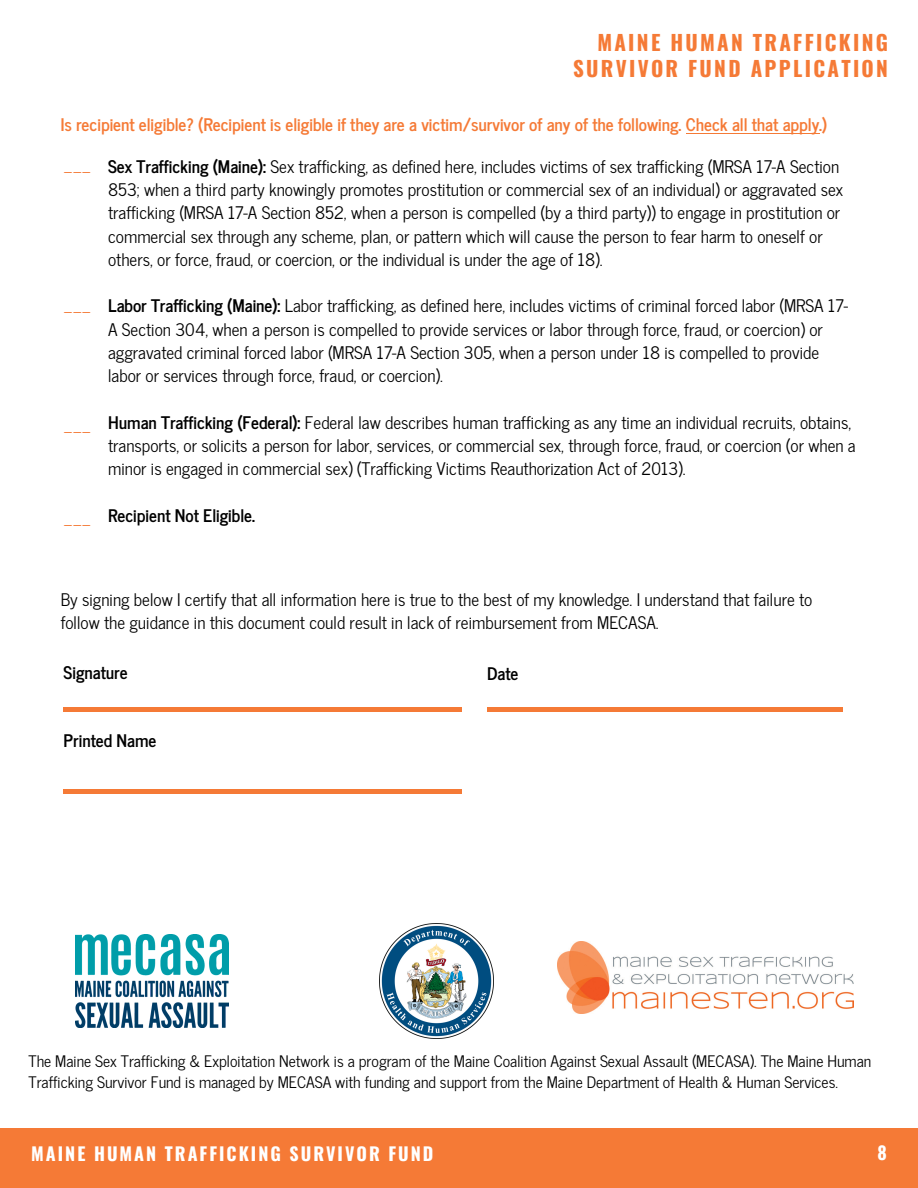
<style>
.page{position:relative;width:918px;height:1188px;background:#fff}
.page>*{position:absolute;margin:0;border:0;box-sizing:border-box;transform-origin:0 0}
.t1{font:700 21px "Oswald";letter-spacing:.11em;color:#f57a36}
.t2{font:700 18px "Oswald";letter-spacing:.11em;color:#fff}
.t3{font:17.25px/23.2px "News Cycle";color:#000}
.t4{font:700 17.25px "News Cycle";color:#f57a36}
.t5{font:700 17.25px "News Cycle";color:#000}
.t6{font:16.95px "News Cycle";color:#f57a36}
.t7{font:15.75px/21.1px "News Cycle";color:#000}
.s1{font-weight:700}
</style>
<div class="page">
<div style="left:0;top:1128px;width:918px;height:60px;background:#f57a36"></div>
<hr style="left:64px;top:707px;width:398px;height:4px;background:#f57a36">
<hr style="left:487px;top:707px;width:355px;height:4px;background:#f57a36">
<hr style="left:64px;top:789px;width:398px;height:4px;background:#f57a36">
<img style="left:558px;top:942px;width:295px;height:72px">
<img style="left:379px;top:923px;width:115px;height:115px">
<img style="left:75px;top:935px;width:153px;height:92px">
<hr style="left:687px;top:133px;width:133px;height:1px;background:#f57a36">
<p class="t1" style="left:597px;top:26px;width:292px">MAINE HUMAN TRAFFICKING</p>
<p class="t1" style="left:573px;top:52px;width:316px">SURVIVOR FUND APPLICATION</p>
<p class="t4" style="left:61px;top:109px;width:768px">Is recipient eligible? (Recipient is eligible if they are a victim/survivor of any of the following. Check all that apply.)</p>
<p class="t6" style="left:64px;top:152px;width:29px">___</p>
<p class="t6" style="left:64px;top:291px;width:29px">___</p>
<p class="t6" style="left:64px;top:412px;width:29px">___</p>
<p class="t6" style="left:64px;top:505px;width:29px">___</p>
<p class="t3" style="left:108px;top:154px;width:737px"><span class="s1">Sex Trafficking (Maine):</span> Sex trafficking, as defined here, includes victims of sex trafficking (MRSA 17-A Section 853; when a third party knowingly promotes prostitution or commercial sex of an individual) or aggravated sex trafficking (MRSA 17-A Section 852, when a person is compelled (by a third party)) to engage in prostitution or commercial sex through any scheme, plan, or pattern which will cause the person to fear harm to oneself or others, or force, fraud, or coercion, or the individual is under the age of 18).</p>
<p class="t3" style="left:108px;top:293px;width:741px"><span class="s1">Labor Trafficking (Maine):</span> Labor trafficking, as defined here, includes victims of criminal forced labor (MRSA 17- A Section 304, when a person is compelled to provide services or labor through force, fraud, or coercion) or aggravated criminal forced labor (MRSA 17-A Section 305, when a person under 18 is compelled to provide labor or services through force, fraud, or coercion).</p>
<p class="t3" style="left:108px;top:410px;width:749px"><span class="s1">Human Trafficking (Federal):</span> Federal law describes human trafficking as any time an individual recruits, obtains, transports, or solicits a person for labor, services, or commercial sex, through force, fraud, or coercion (or when a minor is engaged in commercial sex) (Trafficking Victims Reauthorization Act of 2013).</p>
<p class="t5" style="left:108px;top:500px;width:148px">Recipient Not Eligible.</p>
<p class="t3" style="left:61px;top:587px;width:753px">By signing below I certify that all information here is true to the best of my knowledge. I understand that failure to follow the guidance in this document could result in lack of reimbursement from MECASA.</p>
<p class="t5" style="left:64px;top:658px;width:65px">Signature</p>
<p class="t5" style="left:487px;top:658px;width:33px">Date</p>
<p class="t5" style="left:64px;top:725px;width:94px">Printed Name</p>
<p class="t7" style="left:29px;top:1049px;width:844px">The Maine Sex Trafficking &amp; Exploitation Network is a program of the Maine Coalition Against Sexual Assault (MECASA). The Maine Human<br>Trafficking Survivor Fund is managed by MECASA with funding and support from the Maine Department of Health &amp; Human Services.</p>
<p class="t2" style="left:31px;top:1139px;width:404px">MAINE HUMAN TRAFFICKING SURVIVOR FUND</p>
<p class="t2" style="left:878px;top:1139px;width:11px">8</p>
</div>
